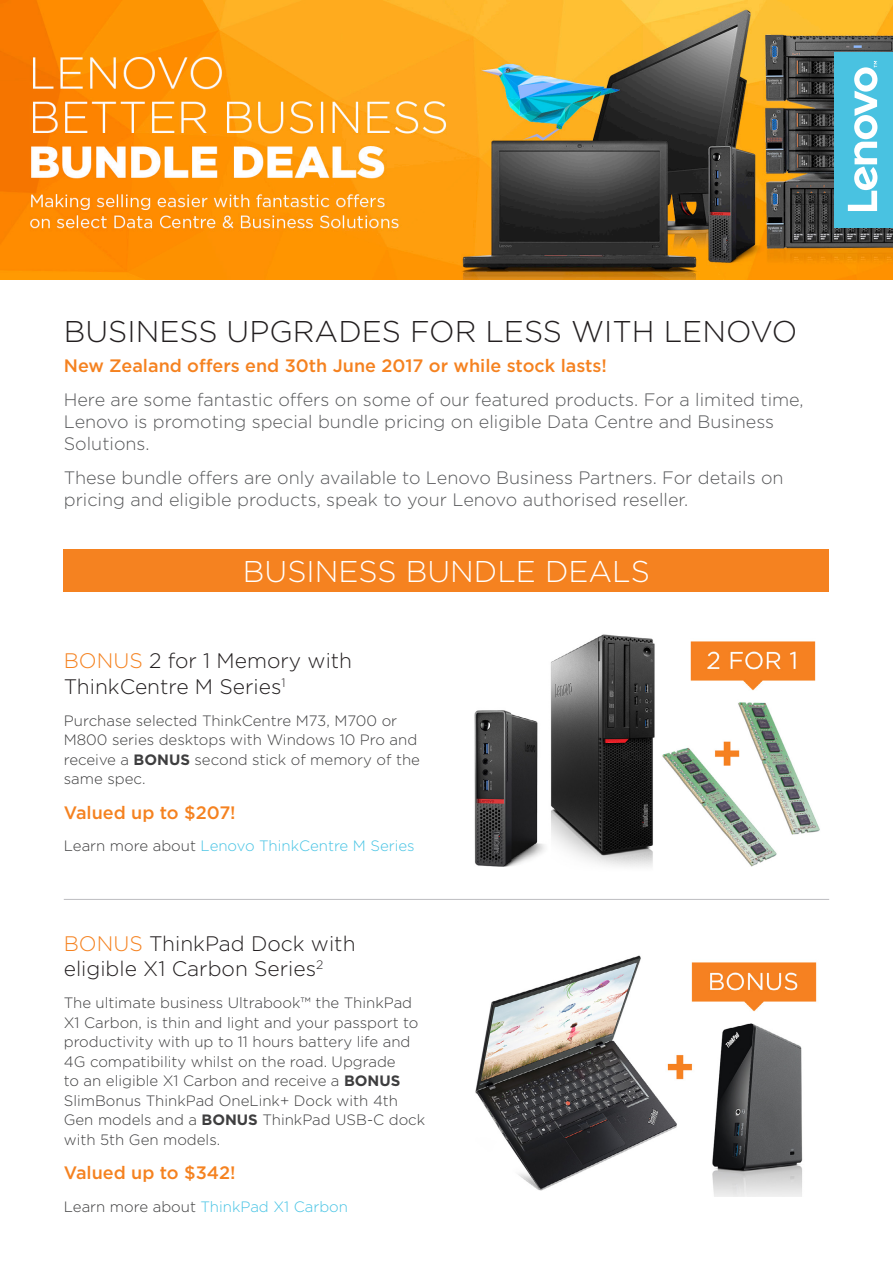
<style>
.page{position:relative;width:893px;height:1263px;background:#fff}
.page>*{position:absolute;margin:0;border:0;box-sizing:border-box;transform-origin:0 0}
.Page_Header{font:300 30px "Gotham";color:#231f20}
.t1{font:300 30px "Gotham";color:#fff}
.Offer_Header{font:300 21px/25.2px "Gotham";color:#231f20}
.Lead_Body{font:300 18px/21.6px "Gotham";color:#57585a}
.Sub_header{font:500 18px "Gotham";color:#f58220}
.Body{font:300 15px/19.5px "Gotham";color:#3e3e3f}
.Body-2{font:300 15px "Gotham";color:#46c3e4}
.s1{color:#f58220}
.s2{font-weight:700}
.s3{color:#3e3e3f}
</style>
<div class="page">
<img style="left:474px;top:634px;width:346px;height:233px">
<img style="left:475px;top:955px;width:342px;height:242px">
<img style="left:0;top:0;width:893px;height:279px">
<div style="left:64px;top:549px;width:765px;height:42px;background:#f58220"></div>
<div style="left:834px;top:52px;width:59px;height:175px;background:#49c2e1"></div>
<svg style="left:848px;top:61px;width:29px;height:150px"></svg>
<hr style="left:64px;top:899px;width:765px;height:1px;background:#bcbdc0">
<p class="Page_Header" style="left:64px;top:312px;width:735px">BUSINESS UPGRADES FOR LESS WITH LENOVO</p>
<p class="Sub_header" style="left:64px;top:354px;width:545px">New Zealand offers end 30th June 2017 or while stock lasts!</p>
<p class="Lead_Body" style="left:64px;top:389px;width:741px">Here are some fantastic offers on some of our featured products. For a limited time,<br>Lenovo is promoting special bundle pricing on eligible Data Centre and Business<br>Solutions.</p>
<p class="Lead_Body" style="left:64px;top:466px;width:721px">These bundle offers are only available to Lenovo Business Partners. For details on pricing and eligible products, speak to your Lenovo authorised reseller.</p>
<p class="t1" style="left:243px;top:553px;width:409px">BUSINESS BUNDLE DEALS</p>
<p class="Offer_Header" style="left:64px;top:648px;width:290px"><span class="s1">BONUS</span> 2 for 1 Memory with<br>ThinkCentre M Series<sup>1</sup></p>
<p class="Body" style="left:64px;top:710px;width:358px">Purchase selected ThinkCentre M73, M700 or M800 series desktops with Windows 10 Pro and receive a <span class="s2">BONUS</span> second stick of memory of the same spec.</p>
<p class="Sub_header" style="left:64px;top:801px;width:173px">Valued up to $207!</p>
<p class="Body-2" style="left:64px;top:836px;width:352px"><span class="s3">Learn more about</span> Lenovo ThinkCentre M Series</p>
<p class="Offer_Header" style="left:64px;top:930px;width:293px"><span class="s1">BONUS</span> ThinkPad Dock with eligible X1 Carbon Series<sup>2</sup></p>
<p class="Body" style="left:64px;top:993px;width:363px">The ultimate business Ultrabook™ the ThinkPad X1 Carbon, is thin and light and your passport to productivity with up to 11 hours battery life and 4G compatibility whilst on the road. Upgrade<br>to an eligible X1 Carbon and receive a <span class="s2">BONUS </span>SlimBonus ThinkPad OneLink+ Dock with 4th Gen models and a <span class="s2">BONUS</span> ThinkPad USB-C dock with 5th Gen models.</p>
<p class="Sub_header" style="left:64px;top:1161px;width:173px">Valued up to $342!</p>
<p class="Body-2" style="left:64px;top:1197px;width:286px"><span class="s3">Learn more about</span> ThinkPad X1 Carbon</p>
</div>
